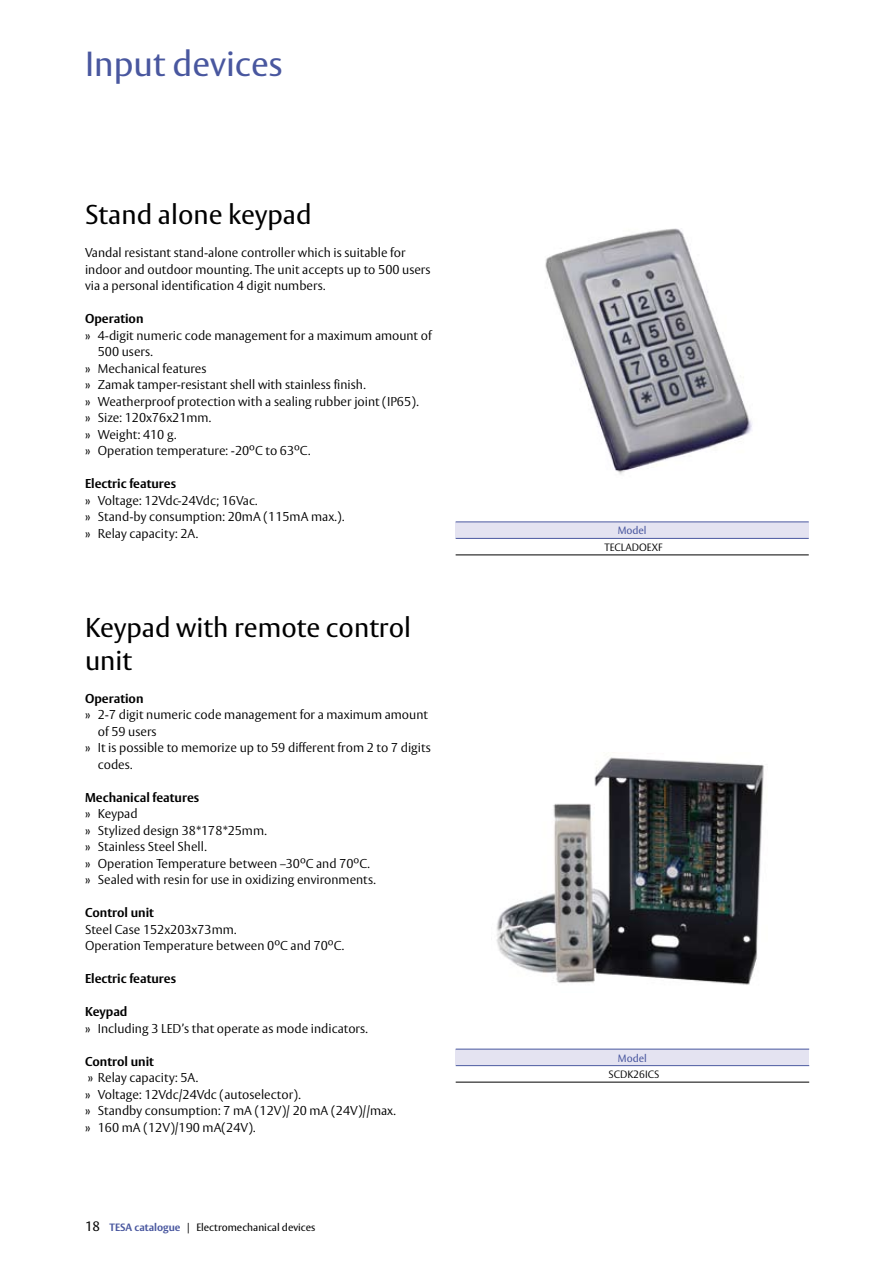
<style>
.page{position:relative;width:893px;height:1263px;background:#fff}
.page>*{position:absolute;margin:0;border:0;box-sizing:border-box;transform-origin:0 0}
.t1{font:34.5px "ASSA Vesta";color:#49579f}
.t2{font:27px/33px "ASSA Vesta";color:#000}
.t3{font:300 12.75px/16.5px "ASSA Vesta";color:#000}
.t4{font:700 12.75px "ASSA Vesta";color:#000}
.t5{font:10.5px "ASSA Vesta";color:#000}
.t6{font:300 10.5px "ASSA Vesta";color:#000}
.t7{font:10.5px "ASSA Vesta";color:#49579f}
.s1{font-size:13.5px}
.s2{font-weight:700;color:#49579f}
</style>
<div class="page">
<img style="left:496px;top:757px;width:268px;height:228px">
<div style="left:456px;top:522px;width:353px;height:16px;background:#e4e3f1"></div>
<hr style="left:456px;top:554px;width:353px;height:1px;background:#000">
<hr style="left:456px;top:521px;width:353px;height:1px;background:#49579f">
<hr style="left:456px;top:538px;width:353px;height:1px;background:#49579f">
<div style="left:456px;top:1049px;width:353px;height:16px;background:#e4e3f1"></div>
<hr style="left:456px;top:1082px;width:353px;height:1px;background:#000">
<hr style="left:456px;top:1049px;width:353px;height:1px;background:#49579f">
<hr style="left:456px;top:1065px;width:353px;height:1px;background:#49579f">
<img style="left:545px;top:228px;width:207px;height:247px">
<h1 class="t1" style="left:85px;top:43px;width:199px">Input devices</h1>
<h2 class="t2" style="left:85px;top:199px;width:228px">Stand alone keypad</h2>
<p class="t3" style="left:85px;top:245px;width:347px">Vandal resistant stand-alone controller which is suitable for indoor and outdoor mounting. The unit accepts up to 500 users via a personal identification 4 digit numbers.</p>
<p class="t4" style="left:85px;top:311px;width:60px">Operation</p>
<p class="t3" style="left:85px;top:327px;width:348px">» 4-digit numeric code management for a maximum amount of</p>
<p class="t3" style="left:98px;top:344px;width:57px">500 users.</p>
<p class="t3" style="left:85px;top:360px;width:123px">» Mechanical features</p>
<p class="t3" style="left:85px;top:377px;width:282px">» Zamak tamper-resistant shell with stainless finish.</p>
<p class="t3" style="left:85px;top:393px;width:335px">» Weatherproof protection with a sealing rubber joint (IP65).</p>
<p class="t3" style="left:85px;top:410px;width:128px">» Size: 120x76x21mm.</p>
<p class="t3" style="left:85px;top:426px;width:93px">» Weight: 410 g.</p>
<p class="t3" style="left:85px;top:443px;width:227px">» Operation temperature: -20ºC to 63ºC.</p>
<p class="t4" style="left:85px;top:476px;width:93px">Electric features</p>
<p class="t3" style="left:85px;top:492px;width:261px">» Voltage: 12Vdc-24Vdc; 16Vac.<br>» Stand-by consumption: 20mA (115mA max.). » Relay capacity: 2A.</p>
<h2 class="t2" style="left:85px;top:612px;width:328px">Keypad with remote control unit</h2>
<p class="t4" style="left:85px;top:690px;width:60px">Operation</p>
<p class="t3" style="left:85px;top:707px;width:344px">» 2-7 digit numeric code management for a maximum amount</p>
<p class="t3" style="left:98px;top:723px;width:60px">of 59 users</p>
<p class="t3" style="left:85px;top:740px;width:347px">» It is possible to memorize up to 59 different from 2 to 7 digits</p>
<p class="t3" style="left:98px;top:756px;width:36px">codes.</p>
<p class="t4" style="left:85px;top:789px;width:116px">Mechanical features</p>
<p class="t3" style="left:85px;top:806px;width:292px">» Keypad<br>» Stylized design 38*178*25mm.<br>» Stainless Steel Shell.<br>» Operation Temperature between –30ºC and 70ºC. » Sealed with resin for use in oxidizing environments.</p>
<p class="t4" style="left:85px;top:905px;width:70px">Control unit</p>
<p class="t3" style="left:85px;top:921px;width:261px">Steel Case 152x203x73mm.<br>Operation Temperature between 0ºC and 70ºC.</p>
<p class="t4" style="left:85px;top:971px;width:93px">Electric features</p>
<p class="t4" style="left:85px;top:1004px;width:44px">Keypad</p>
<p class="t3" style="left:85px;top:1020px;width:284px">» Including 3 LED’s that operate as mode indicators.</p>
<p class="t4" style="left:85px;top:1053px;width:70px">Control unit</p>
<p class="t3" style="left:85px;top:1070px;width:312px">» Relay capacity: 5A.<br>» Voltage: 12Vdc/24Vdc (autoselector).<br>» Standby consumption: 7 mA (12V)/ 20 mA (24V)//max. » 160 mA (12V)/190 mA(24V).</p>
<p class="t5" style="left:85px;top:1221px;width:232px"><span class="s1">18</span> <span class="s2">TESA catalogue</span> | Electromechanical devices</p>
<p class="t7" style="left:618px;top:524px;width:30px">Model</p>
<p class="t6" style="left:605px;top:541px;width:60px">TECLADOEXF</p>
<p class="t7" style="left:618px;top:1051px;width:30px">Model</p>
<p class="t6" style="left:608px;top:1068px;width:52px">SCDK26ICS</p>
</div>
